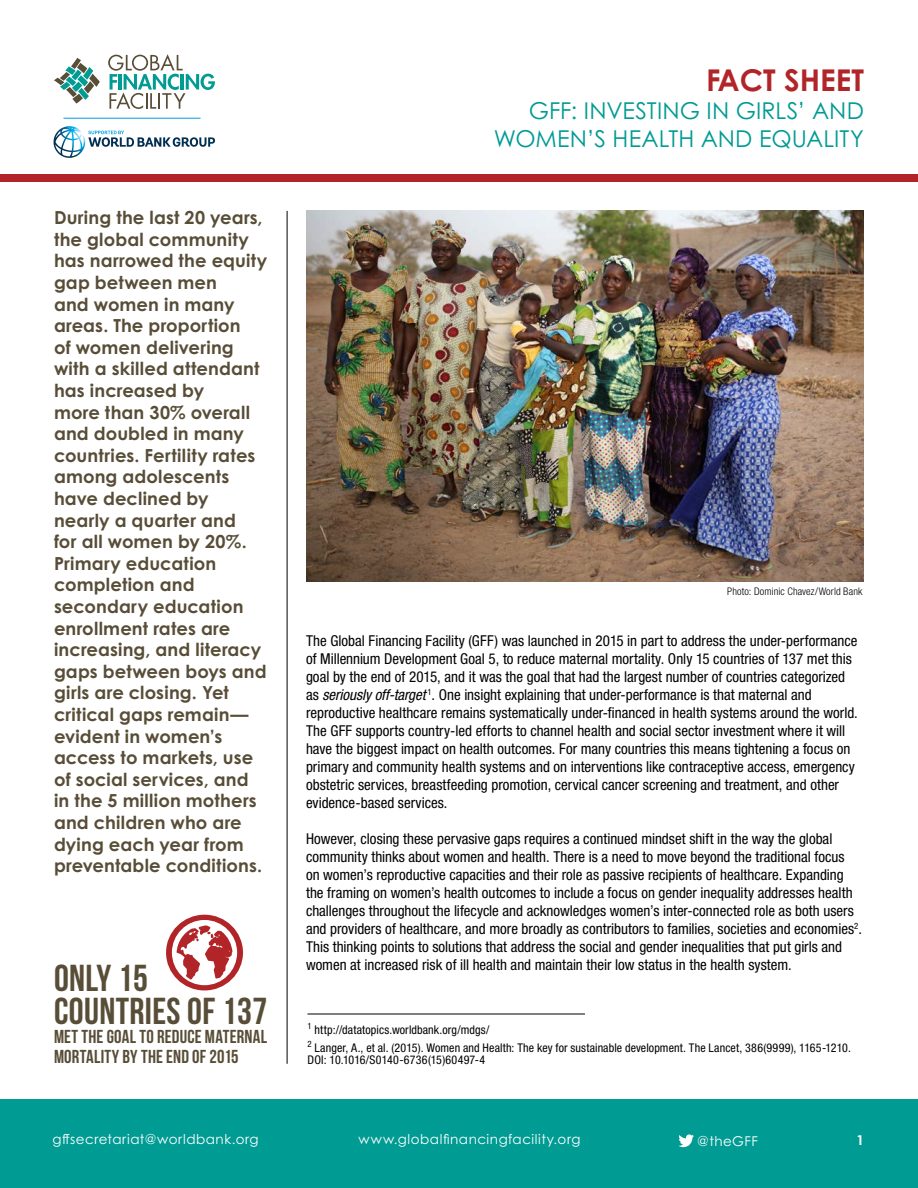
<style>
.page{position:relative;width:918px;height:1188px;background:#fff}
.page>*{position:absolute;margin:0;border:0;box-sizing:border-box;transform-origin:0 0}
.t1{font:37.5px/33px "Bebas Neue";letter-spacing:.01em;color:#584d37}
.t2{font:700 30px "Century Gothic Std";color:#b12529}
.t3{font:23.25px/27.9px "Century Gothic Std";color:#009b93;text-align:right}
.t4{font:18.75px/19.5px "Bebas Neue";letter-spacing:.01em;color:#584d37}
.t5{font:700 18px/21.6px "Century Gothic Std";letter-spacing:.005em;color:#584d37}
.t6{font:condensed 15px/18px "Helvetica Neue LT Std";color:#000}
.t7{font:13.5px "Century Gothic Pro Cyr";letter-spacing:.035em;color:#fff}
.t8{font:700 13.5px "Century Gothic Std";color:#fff}
.t9{font:condensed 12px/18px "Helvetica Neue LT Std";letter-spacing:.01em;color:#000}
.t10{font:300 condensed 10.5px "Helvetica Neue LT Std";letter-spacing:.01em;color:#000}
.s1{font-style:italic}
</style>
<div class="page">
<div style="left:0;top:174px;width:918px;height:8px;background:#b12529"></div>
<hr style="left:287px;top:211px;width:1px;height:853px;background:#000">
<img style="left:306px;top:211px;width:558px;height:371px">
<div style="left:0;top:1100px;width:918px;height:88px;background:#009b93"></div>
<svg style="left:678px;top:1134px;width:16px;height:13px"></svg>
<hr style="left:308px;top:1014px;width:277px;height:1px;background:#000">
<div style="left:166px;top:915px;width:77px;height:75px;background:#b12529;border-radius:50%"></div>
<div style="left:172px;top:920px;width:65px;height:65px;background:#fff;border-radius:50%"></div>
<svg style="left:177px;top:925px;width:55px;height:55px"></svg>
<svg style="left:54px;top:126px;width:161px;height:32px"></svg>
<svg style="left:54px;top:58px;width:46px;height:38px"></svg>
<svg style="left:84px;top:81px;width:10px;height:13px"></svg>
<svg style="left:78px;top:88px;width:11px;height:12px"></svg>
<svg style="left:72px;top:94px;width:11px;height:10px"></svg>
<svg style="left:108px;top:54px;width:107px;height:55px"></svg>
<hr style="left:63px;top:118px;width:138px;height:1px;background:#009ee0">
<h2 class="t2" style="left:706px;top:61px;width:159px">FACT SHEET</h2>
<h3 class="t3" style="left:494px;top:96px;width:372px">GFF: INVESTING IN GIRLS’ AND<br>WOMEN’S HEALTH AND EQUALITY</h3>
<p class="t5" style="left:54px;top:206px;width:215px">During the last 20 years, the global community has narrowed the equity gap between men<br>and women in many areas. The proportion<br>of women delivering with a skilled attendant has increased by<br>more than 30% overall and doubled in many countries. Fertility rates among adolescents have declined by nearly a quarter and<br>for all women by 20%.<br>Primary education completion and secondary education enrollment rates are increasing, and literacy gaps between boys and girls are closing. Yet critical gaps remain— evident in women’s access to markets, use of social services, and in the 5 million mothers and children who are dying each year from preventable conditions.</p>
<p class="t10" style="left:727px;top:586px;width:137px">Photo: Dominic Chavez/World Bank</p>
<p class="t6" style="left:306px;top:631px;width:553px">The Global Financing Facility (GFF) was launched in 2015 in part to address the under-performance of Millennium Development Goal 5, to reduce maternal mortality. Only 15 countries of 137 met this goal by the end of 2015, and it was the goal that had the largest number of countries categorized as <span class="s1">seriously off-target</span> <sup>1</sup>. One insight explaining that under-performance is that maternal and reproductive healthcare remains systematically under-financed in health systems around the world.<br>The GFF supports country-led efforts to channel health and social sector investment where it will have the biggest impact on health outcomes. For many countries this means tightening a focus on primary and community health systems and on interventions like contraceptive access, emergency obstetric services, breastfeeding promotion, cervical cancer screening and treatment, and other evidence-based services.</p>
<p class="t6" style="left:306px;top:829px;width:558px">However, closing these pervasive gaps requires a continued mindset shift in the way the global community thinks about women and health. There is a need to move beyond the traditional focus<br>on women’s reproductive capacities and their role as passive recipients of healthcare. Expanding the framing on women’s health outcomes to include a focus on gender inequality addresses health challenges throughout the lifecycle and acknowledges women’s inter-connected role as both users and providers of healthcare, and more broadly as contributors to families, societies and economies<sup>2</sup>.<br>This thinking points to solutions that address the social and gender inequalities that put girls and women at increased risk of ill health and maintain their low status in the health system.</p>
<h1 class="t1" style="left:54px;top:961px;width:215px">ONLY 15<br>COUNTRIES OF 137</h1>
<p class="t4" style="left:54px;top:1027px;width:215px">MET THE GOAL TO REDUCE MATERNAL<br>MORTALITY BY THE END OF 2015</p>
<p class="t9" style="left:308px;top:1021px;width:545px"><sup>1</sup> http://datatopics.worldbank.org/mdgs/<br><sup>2</sup> Langer, A., et al. (2015). Women and Health: The key for sustainable development. The Lancet, 386(9999), 1165-1210.</p>
<p class="t9" style="left:307px;top:1051px;width:179px">DOI: 10.1016/S0140-6736(15)60497-4</p>
<p class="t7" style="left:52px;top:1131px;width:208px">gffsecretariat@worldbank.org</p>
<p class="t7" style="left:359px;top:1131px;width:223px">www.globalfinancingfacility.org</p>
<p class="t7" style="left:697px;top:1133px;width:62px">@theGFF</p>
<p class="t8" style="left:856px;top:1132px;width:9px">1</p>
</div>
